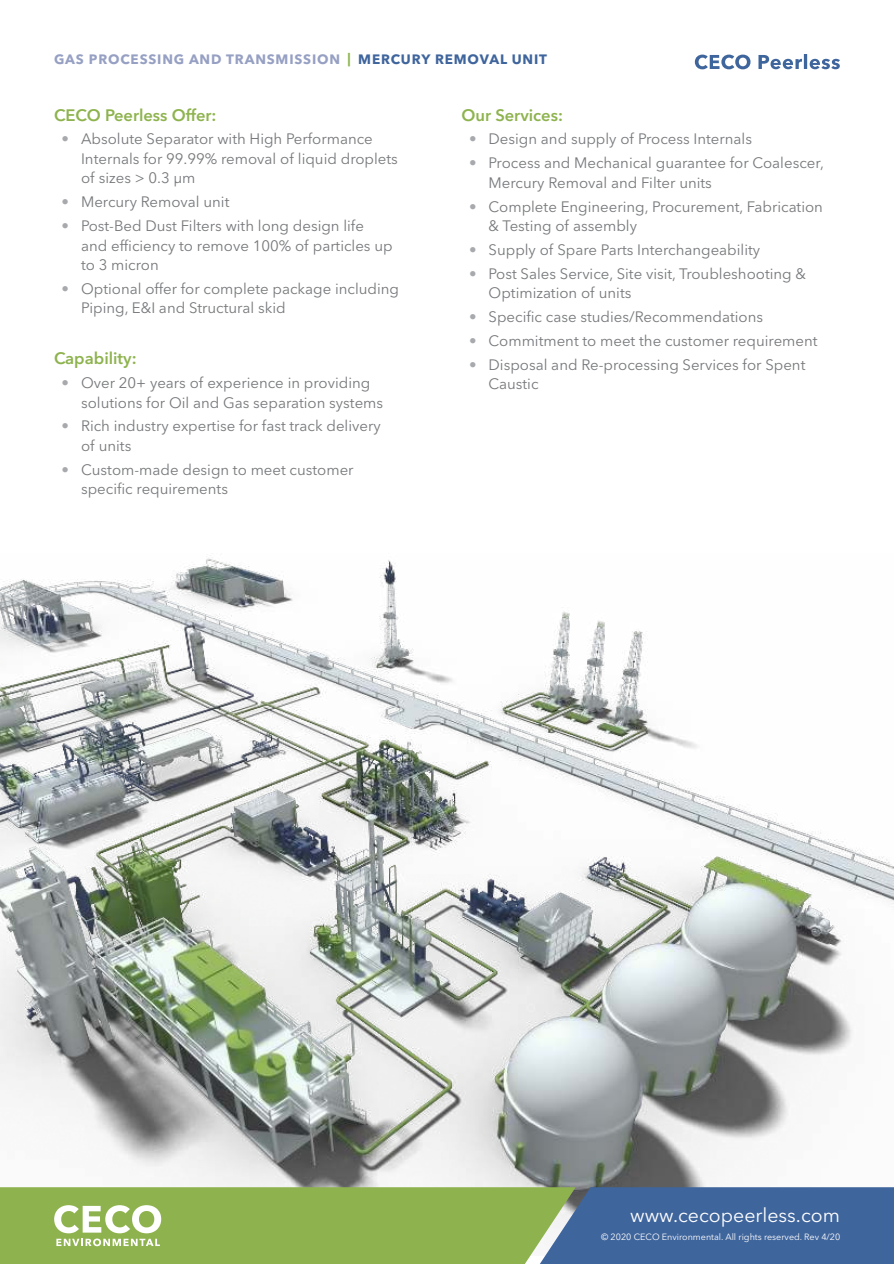
<style>
.page{position:relative;width:894px;height:1264px;background:#fff}
.page>*{position:absolute;margin:0;border:0;box-sizing:border-box;transform-origin:0 0}
.t1{font:19.5px "Avenir Next LT Pro";color:#fff}
.t2{font:600 16.5px "Avenir Next LT Pro";color:#8eb34e}
.t3{font:15px/19.5px "Avenir Next LT Pro";color:#76787b}
.t4{font:700 13.5px "Avenir Next LT Pro";letter-spacing:.06em;color:#96a0c3}
.t5{font:9px "Avenir Next LT Pro";color:#fff}
.s1{color:#8eb34e}
.s2{color:#3f659d}
.s3{color:#a8a9ad}
</style>
<div class="page">
<svg style="left:694px;top:54px;width:145px;height:15px"></svg>
<img style="left:0;top:558px;width:893px;height:629px">
<svg style="left:0;top:1187px;width:893px;height:77px;background:#759972"></svg>
<p class="t4" style="left:54px;top:54px;width:494px">GAS PROCESSING AND TRANSMISSION <span class="s1">|</span> <span class="s2">MERCURY REMOVAL UNIT</span></p>
<p class="t2" style="left:54px;top:108px;width:164px">CECO Peerless Offer:</p>
<p class="t3" style="left:81px;top:131px;width:318px;text-indent:-19px"><span class="s3">•</span> Absolute Separator with High Performance<br>Internals for 99.99% removal of liquid droplets of sizes &gt; 0.3 µm</p>
<p class="t3" style="left:62px;top:193px;width:169px"><span class="s3">•</span> Mercury Removal unit</p>
<p class="t3" style="left:81px;top:217px;width:313px;text-indent:-19px"><span class="s3">•</span> Post-Bed Dust Filters with long design life and efficiency to remove 100% of particles up to 3 micron</p>
<p class="t3" style="left:81px;top:280px;width:319px;text-indent:-19px"><span class="s3">•</span> Optional offer for complete package including<br>Piping, E&amp;I and Structural skid</p>
<p class="t2" style="left:54px;top:351px;width:84px">Capability:</p>
<p class="t3" style="left:81px;top:374px;width:303px;text-indent:-19px"><span class="s3">•</span> Over 20+ years of experience in providing solutions for Oil and Gas separation systems</p>
<p class="t3" style="left:81px;top:418px;width:301px;text-indent:-19px"><span class="s3">•</span> Rich industry expertise for fast track delivery of units</p>
<p class="t3" style="left:81px;top:461px;width:274px;text-indent:-19px"><span class="s3">•</span> Custom-made design to meet customer specific requirements</p>
<p class="t2" style="left:461px;top:108px;width:103px">Our Services:</p>
<p class="t3" style="left:469px;top:131px;width:284px"><span class="s3">•</span> Design and supply of Process Internals</p>
<p class="t3" style="left:488px;top:154px;width:337px;text-indent:-19px"><span class="s3">•</span> Process and Mechanical guarantee for Coalescer,<br>Mercury Removal and Filter units</p>
<p class="t3" style="left:488px;top:198px;width:336px;text-indent:-19px"><span class="s3">•</span> Complete Engineering, Procurement, Fabrication &amp; Testing of assembly</p>
<p class="t3" style="left:469px;top:241px;width:292px"><span class="s3">•</span> Supply of Spare Parts Interchangeability</p>
<p class="t3" style="left:488px;top:265px;width:319px;text-indent:-19px"><span class="s3">•</span> Post Sales Service, Site visit, Troubleshooting &amp;<br>Optimization of units</p>
<p class="t3" style="left:469px;top:308px;width:295px"><span class="s3">•</span> Specific case studies/Recommendations</p>
<p class="t3" style="left:469px;top:332px;width:350px"><span class="s3">•</span> Commitment to meet the customer requirement</p>
<p class="t3" style="left:488px;top:356px;width:318px;text-indent:-19px"><span class="s3">•</span> Disposal and Re-processing Services for Spent<br>Caustic</p>
<h1 class="t1" style="left:630px;top:1207px;width:211px">www.cecopeerless.com</h1>
<p class="t5" style="left:601px;top:1233px;width:240px">© 2020 CECO Environmental. All rights reserved. Rev 4/20</p>
</div>
